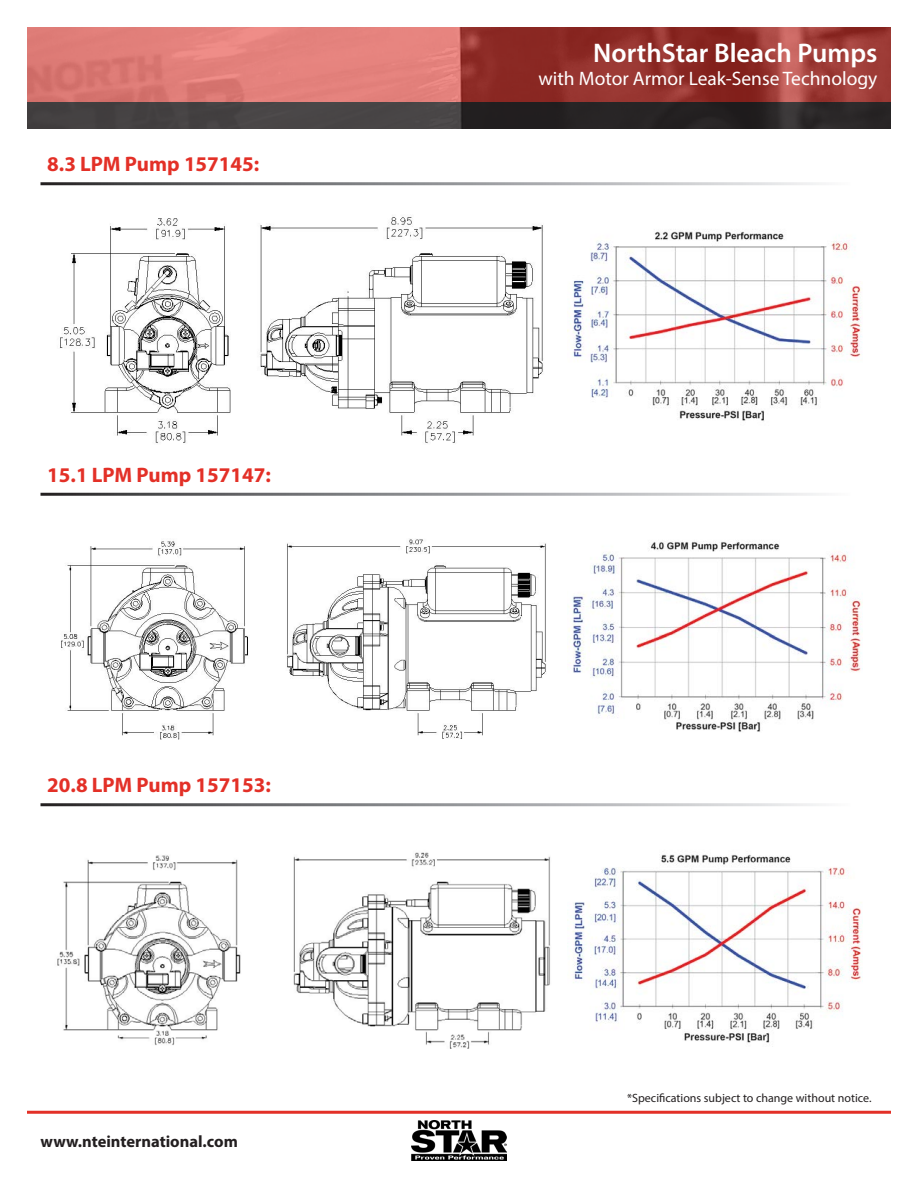
<style>
.page{position:relative;width:918px;height:1188px;background:#fff}
.page>*{position:absolute;margin:0;border:0;box-sizing:border-box;transform-origin:0 0}
.t1{font:600 27px "Myriad Pro";color:#fff}
.t2{font:700 21px "Myriad Pro";color:#e33027}
.t3{font:19.5px "Myriad Pro";color:#fff}
.t4{font:700 16.5px "Myriad Pro";color:#231f20}
.t5{font:12px "Myriad Pro";color:#231f20}
</style>
<div class="page">
<svg style="left:27px;top:27px;width:864px;height:75px;background:#bc5954"></svg>
<img style="left:411px;top:1120px;width:96px;height:41px">
<hr style="left:27px;top:1111px;width:864px;height:3px;background:#e33027">
<svg style="left:27px;top:102px;width:864px;height:27px;background:#363334"></svg>
<img style="left:60px;top:217px;width:483px;height:227px">
<img style="left:61px;top:539px;width:485px;height:201px">
<img style="left:57px;top:852px;width:493px;height:197px">
<img style="left:567px;top:230px;width:295px;height:191px">
<img style="left:568px;top:540px;width:293px;height:192px">
<img style="left:572px;top:854px;width:290px;height:189px">
<p class="t2" style="left:47px;top:150px;width:214px">8.3 LPM Pump 157145:</p>
<p class="t2" style="left:47px;top:461px;width:225px">15.1 LPM Pump 157147:</p>
<p class="t2" style="left:47px;top:771px;width:225px">20.8 LPM Pump 157153:</p>
<p class="t4" style="left:40px;top:1131px;width:199px">www.nteinternational.com</p>
<p class="t1" style="left:593px;top:36px;width:286px">NorthStar Bleach Pumps</p>
<p class="t3" style="left:539px;top:67px;width:340px">with Motor Armor Leak-Sense Technology</p>
<p class="t5" style="left:627px;top:1090px;width:246px">*Specifications subject to change without notice.</p>
</div>
